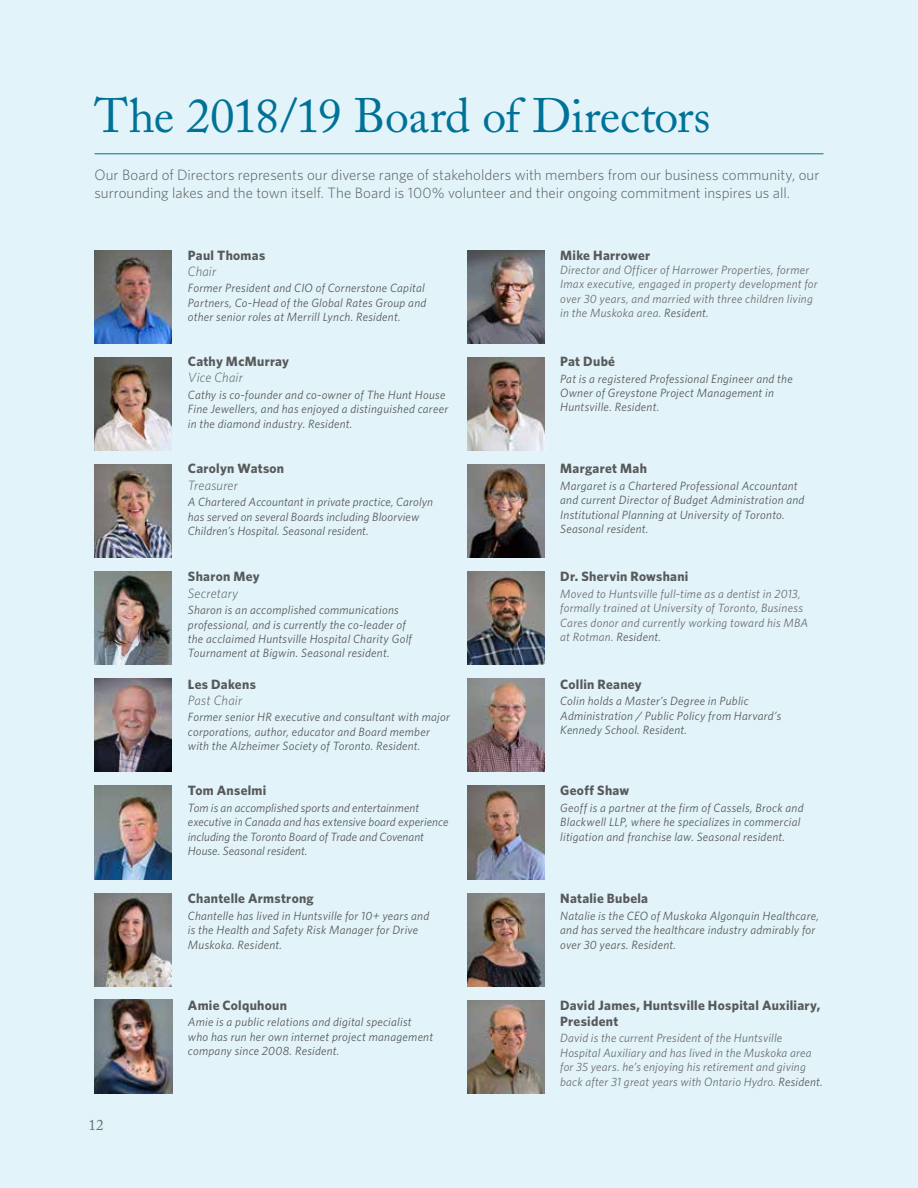
<style>
.page{position:relative;width:918px;height:1188px;background:#e2f4f9}
.page>*{position:absolute;margin:0;border:0;box-sizing:border-box;transform-origin:0 0}
.t1{font:48px "Adobe Caslon";letter-spacing:-.01em;color:#007298}
.t2{font:300 15px/18px "Whitney";color:#58595b}
.t3{font:15px "Adobe Caslon Pro";color:#6d6e71}
.t4{font:700 13.5px/16.2px "Whitney";letter-spacing:.02em;color:#58595b}
.t5{font:italic 300 13.5px "Whitney";letter-spacing:.015em;color:#58595b}
.t6{font:italic 12px/14.4px "Whitney";letter-spacing:.02em;color:#58595b}
.t7{font:italic 12px/14.4px "Whitney";letter-spacing:.02em;color:#6d6e71}
.s1{color:#58595b}
</style>
<div class="page">
<img style="left:94px;top:999px;width:78px;height:95px">
<img style="left:95px;top:250px;width:76px;height:93px">
<img style="left:468px;top:250px;width:76px;height:93px">
<img style="left:468px;top:357px;width:76px;height:93px">
<img style="left:95px;top:357px;width:76px;height:93px">
<img style="left:468px;top:464px;width:76px;height:94px">
<img style="left:95px;top:464px;width:76px;height:94px">
<img style="left:468px;top:572px;width:76px;height:93px">
<img style="left:95px;top:572px;width:76px;height:93px">
<img style="left:468px;top:679px;width:76px;height:93px">
<img style="left:95px;top:679px;width:76px;height:93px">
<img style="left:468px;top:786px;width:76px;height:93px">
<img style="left:95px;top:786px;width:76px;height:93px">
<img style="left:468px;top:893px;width:76px;height:93px">
<img style="left:95px;top:893px;width:76px;height:93px">
<img style="left:468px;top:1000px;width:76px;height:94px">
<hr style="left:94px;top:153px;width:730px;height:1px;background:#007298">
<h1 class="t1" style="left:94px;top:87px;width:618px">The 2018/19 Board of Directors</h1>
<p class="t2" style="left:94px;top:165px;width:726px">Our Board of Directors represents our diverse range of stakeholders with members from our business community, our surrounding lakes and the town itself. The Board is 100% volunteer and their ongoing commitment inspires us all.</p>
<p class="t3" style="left:89px;top:1116px;width:16px">12</p>
<p class="t4" style="left:188px;top:246px;width:79px">Paul Thomas</p>
<p class="t5" style="left:188px;top:263px;width:30px">Chair</p>
<p class="t6" style="left:188px;top:281px;width:240px">Former President and CIO of Cornerstone Capital<br>Partners, Co-Head of the Global Rates Group and other senior roles at Merrill Lynch. Resident.</p>
<p class="t4" style="left:188px;top:353px;width:103px">Cathy McMurray</p>
<p class="t5" style="left:188px;top:370px;width:56px">Vice Chair</p>
<p class="t6" style="left:188px;top:387px;width:262px">Cathy is co-founder and co-owner of The Hunt House<br>Fine Jewellers, and has enjoyed a distinguished career in the diamond industry. Resident.</p>
<p class="t4" style="left:188px;top:460px;width:98px">Carolyn Watson</p>
<p class="t5" style="left:188px;top:477px;width:52px">Treasurer</p>
<p class="t6" style="left:188px;top:495px;width:247px">A Chartered Accountant in private practice, Carolyn has served on several Boards including Bloorview<br>Children’s Hospital. Seasonal resident.</p>
<p class="t4" style="left:188px;top:568px;width:73px">Sharon Mey</p>
<p class="t5" style="left:188px;top:585px;width:52px">Secretary</p>
<p class="t6" style="left:188px;top:603px;width:226px">Sharon is an accomplished communications professional, and is currently the co-leader of the acclaimed Huntsville Hospital Charity Golf Tournament at Bigwin. Seasonal resident.</p>
<p class="t4" style="left:188px;top:675px;width:70px">Les Dakens</p>
<p class="t5" style="left:188px;top:692px;width:56px">Past Chair</p>
<p class="t6" style="left:188px;top:710px;width:264px">Former senior HR executive and consultant with major corporations, author, educator and Board member with the Alzheimer Society of Toronto. Resident.</p>
<p class="t4" style="left:188px;top:782px;width:80px">Tom Anselmi</p>
<p class="t6" style="left:188px;top:800px;width:262px">Tom is an accomplished sports and entertainment executive in Canada and has extensive board experience including the Toronto Board of Trade and Covenant House. Seasonal resident.</p>
<p class="t4" style="left:188px;top:890px;width:127px">Chantelle Armstrong</p>
<p class="t6" style="left:188px;top:908px;width:243px">Chantelle has lived in Huntsville for 10+ years and is the Health and Safety Risk Manager for Drive<br>Muskoka. Resident.</p>
<p class="t4" style="left:188px;top:996px;width:101px">Amie Colquhoun</p>
<p class="t6" style="left:188px;top:1015px;width:247px">Amie is a public relations and digital specialist who has run her own internet project management company since 2008. Resident.</p>
<p class="t4" style="left:560px;top:246px;width:92px">Mike Harrower</p>
<p class="t7" style="left:560px;top:262px;width:259px">Director and Officer of Harrower Properties, former Imax executive, engaged in property development for over 30 years, and married with three children living in the Muskoka area. <span class="s1">Resident.</span></p>
<p class="t4" style="left:560px;top:353px;width:56px">Pat Dubé</p>
<p class="t6" style="left:560px;top:371px;width:234px">Pat is a registered Professional Engineer and the<br>Owner of Greystone Project Management in<br>Huntsville. Resident.</p>
<p class="t4" style="left:560px;top:460px;width:88px">Margaret Mah</p>
<p class="t6" style="left:560px;top:478px;width:246px">Margaret is a Chartered Professional Accountant and current Director of Budget Administration and Institutional Planning at University of Toronto.<br>Seasonal resident.</p>
<p class="t4" style="left:560px;top:568px;width:130px">Dr. Shervin Rowshani</p>
<p class="t7" style="left:560px;top:586px;width:250px">Moved to Huntsville full-time as a dentist in 2013, formally trained at University of Toronto, Business Cares donor and currently working toward his MBA at Rotman. <span class="s1">Resident.</span></p>
<p class="t4" style="left:560px;top:675px;width:83px">Collin Reaney</p>
<p class="t6" style="left:560px;top:694px;width:223px">Colin holds a Master’s Degree in Public<br>Administration / Public Policy from Harvard’s<br>Kennedy School. Resident.</p>
<p class="t4" style="left:560px;top:782px;width:71px">Geoff Shaw</p>
<p class="t6" style="left:560px;top:800px;width:245px">Geoff is a partner at the firm of Cassels, Brock and<br>Blackwell LLP, where he specializes in commercial litigation and franchise law. Seasonal resident.</p>
<p class="t4" style="left:560px;top:890px;width:89px">Natalie Bubela</p>
<p class="t6" style="left:560px;top:908px;width:260px">Natalie is the CEO of Muskoka Algonquin Healthcare, and has served the healthcare industry admirably for over 30 years. Resident.</p>
<p class="t4" style="left:560px;top:996px;width:261px">David James, Huntsville Hospital Auxiliary,<br>President</p>
<p class="t7" style="left:560px;top:1031px;width:264px">David is the current President of the Huntsville Hospital Auxiliary and has lived in the Muskoka area for 35 years. he’s enjoying his retirement and giving back after 31 great years with Ontario Hydro. <span class="s1">Resident.</span></p>
</div>
